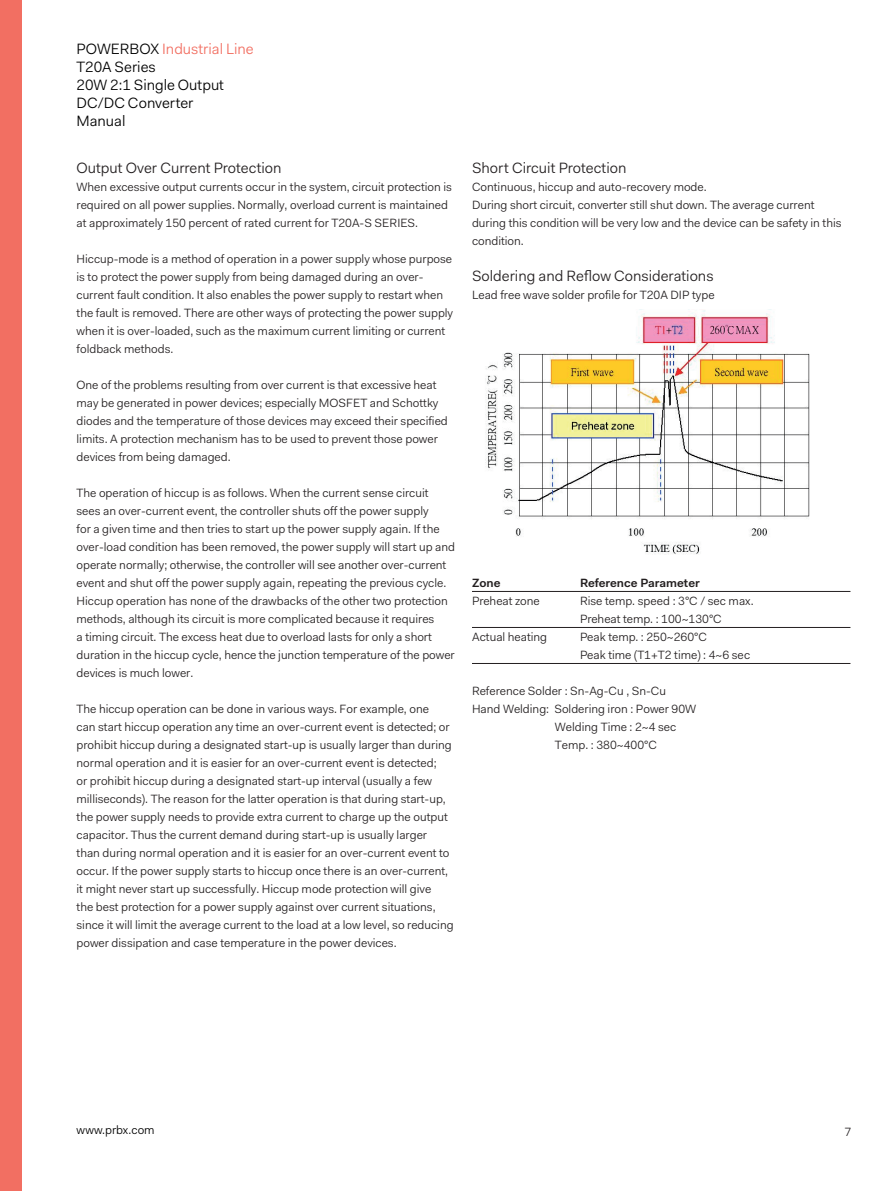
<style>
.page{position:relative;width:893px;height:1191px;background:#fff}
.page>*{position:absolute;margin:0;border:0;box-sizing:border-box;transform-origin:0 0}
.t1{font:15px/18px "Fakt Pro Blond";color:#000}
.Rubrik_Mech{font:15px "Fakt Pro Blond";color:#231f20}
.Prodspec{font:15px "Fakt Pro Blond";color:#231f20}
.Prodspec-2{font:12px/18px "Fakt Pro Blond";color:#231f20}
.Tabell{font:12px/18px "Fakt Pro Blond";color:#231f20}
.Tabell_rubruk{font:600 12px "Fakt Pro";color:#231f20}
.t2{font:12px "Fakt Pro Blond";color:#000}
.s1{color:#f26f62}
</style>
<div class="page">
<div style="left:0;top:0;width:21px;height:1191px;background:#f26f62"></div>
<hr style="left:472px;top:591px;width:378px;height:1px;background:#231f20">
<hr style="left:472px;top:627px;width:378px;height:1px;background:#231f20">
<hr style="left:472px;top:663px;width:378px;height:1px;background:#231f20">
<img style="left:485px;top:309px;width:325px;height:245px">
<p class="t1" style="left:77px;top:40px;width:179px">POWERBOX <span class="s1">Industrial Line<br></span>T20A Series<br>20W 2:1 Single Output<br>DC/DC Converter<br>Manual</p>
<p class="Rubrik_Mech" style="left:77px;top:158px;width:206px">Output Over Current Protection</p>
<p class="Prodspec-2" style="left:77px;top:178px;width:377px">When excessive output currents occur in the system, circuit protection is required on all power supplies. Normally, overload current is maintained at approximately 150 percent of rated current for T20A-S SERIES.</p>
<p class="Prodspec-2" style="left:77px;top:250px;width:378px">Hiccup-mode is a method of operation in a power supply whose purpose is to protect the power supply from being damaged during an over&shy;current fault condition. It also enables the power supply to restart when the fault is removed. There are other ways of protecting the power supply when it is over-loaded, such as the maximum current limiting or current foldback methods.</p>
<p class="Prodspec-2" style="left:77px;top:376px;width:373px">One of the problems resulting from over current is that excessive heat may be generated in power devices; especially MOSFET and Schottky diodes and the temperature of those devices may exceed their specified limits. A protection mechanism has to be used to prevent those power devices from being damaged.</p>
<p class="Prodspec-2" style="left:77px;top:484px;width:380px">The operation of hiccup is as follows. When the current sense circuit sees an over-current event, the controller shuts off the power supply<br>for a given time and then tries to start up the power supply again. If the over-load condition has been removed, the power supply will start up and operate normally; otherwise, the controller will see another over-current event and shut off the power supply again, repeating the previous cycle.<br>Hiccup operation has none of the drawbacks of the other two protection methods, although its circuit is more complicated because it requires<br>a timing circuit. The excess heat due to overload lasts for only a short duration in the hiccup cycle, hence the junction temperature of the power devices is much lower.</p>
<p class="Prodspec-2" style="left:77px;top:700px;width:379px">The hiccup operation can be done in various ways. For example, one<br>can start hiccup operation any time an over-current event is detected; or prohibit hiccup during a designated start-up is usually larger than during normal operation and it is easier for an over-current event is detected;<br>or prohibit hiccup during a designated start-up interval (usually a few milliseconds). The reason for the latter operation is that during start-up, the power supply needs to provide extra current to charge up the output capacitor. Thus the current demand during start-up is usually larger<br>than during normal operation and it is easier for an over-current event to occur. If the power supply starts to hiccup once there is an over-current, it might never start up successfully. Hiccup mode protection will give<br>the best protection for a power supply against over current situations, since it will limit the average current to the load at a low level, so reducing power dissipation and case temperature in the power devices.</p>
<p class="Rubrik_Mech" style="left:472px;top:158px;width:156px">Short Circuit Protection</p>
<p class="Prodspec-2" style="left:472px;top:178px;width:236px">Continuous, hiccup and auto-recovery mode.</p>
<p class="Prodspec-2" style="left:472px;top:196px;width:371px">During short circuit, converter still shut down. The average current during this condition will be very low and the device can be safety in this condition.</p>
<p class="Prodspec" style="left:472px;top:266px;width:243px">Soldering and Reflow Considerations</p>
<p class="Prodspec-2" style="left:472px;top:286px;width:244px">Lead free wave solder profile for T20A DIP type</p>
<p class="Tabell_rubruk" style="left:472px;top:575px;width:30px">Zone</p>
<p class="Tabell_rubruk" style="left:580px;top:575px;width:121px">Reference Parameter</p>
<p class="Tabell" style="left:472px;top:592px;width:69px">Preheat zone</p>
<p class="Tabell" style="left:580px;top:592px;width:175px">Rise temp. speed : 3°C / sec max.<br>Preheat temp. : 100~130°C</p>
<p class="Tabell" style="left:472px;top:628px;width:77px">Actual heating</p>
<p class="Tabell" style="left:580px;top:628px;width:172px">Peak temp. : 250~260°C<br>Peak time (T1+T2 time) : 4~6 sec</p>
<p class="Prodspec-2" style="left:472px;top:682px;width:196px">Reference Solder : Sn-Ag-Cu , Sn-Cu</p>
<p class="Prodspec-2" style="left:472px;top:700px;width:226px">Hand Welding: Soldering iron : Power 90W</p>
<p class="Prodspec-2" style="left:555px;top:718px;width:123px">Welding Time : 2~4 sec</p>
<p class="Prodspec-2" style="left:555px;top:736px;width:103px">Temp. : 380~400°C</p>
<p class="t2" style="left:77px;top:1122px;width:80px">www.prbx.com</p>
<p class="Prodspec-2" style="left:844px;top:1123px;width:8px">7</p>
</div>
